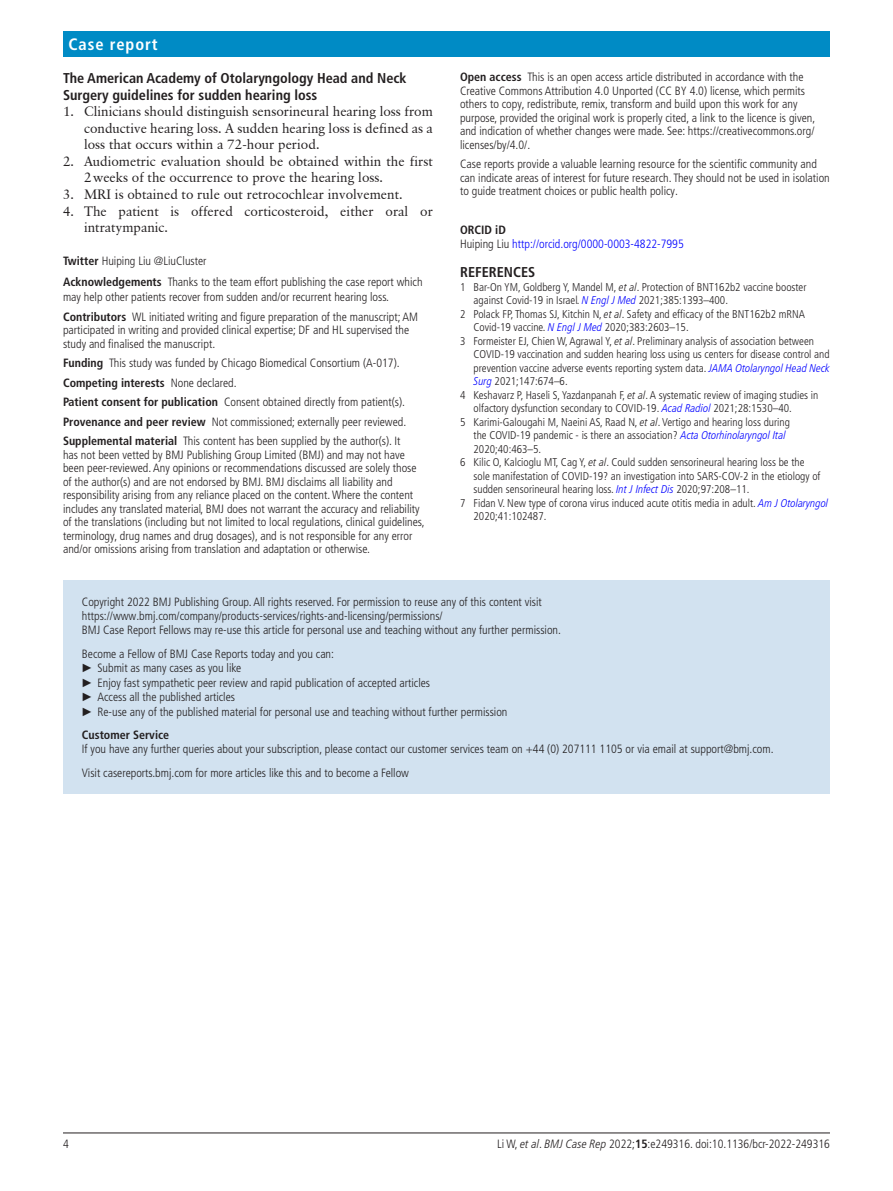
<style>
.page{position:relative;width:893px;height:1191px;background:#fff}
.page>*{position:absolute;margin:0;border:0;box-sizing:border-box;transform-origin:0 0}
.t1{font:700 condensed 16.5px "Frutiger LT Pro";letter-spacing:.055em;color:#fff}
.t2{font:700 condensed 14.25px/17.2px "Frutiger LT Pro";color:#231f20}
.t3{font:700 condensed 14.25px "Frutiger LT Std";color:#231f20}
.t4{font:13.5px/16.5px "Classical Garamond BT";color:#231f20}
.t5{font:300 condensed 12px/13.5px "Frutiger LT Pro";color:#231f20}
.t6{font:300 condensed 12px/13.5px "Frutiger LT Pro";color:#00f}
.t7{font:700 condensed 12px "Frutiger LT Pro";color:#231f20}
.t8{font:300 condensed 11.25px "Frutiger LT Pro";color:#231f20}
.s1{font-weight:700}
.s2{font-weight:700;color:#231f20}
.s3{color:#231f20}
.s4{font-style:italic}
.s5{font-style:italic;color:#00f}
.s6{font-family:"Arial";font-weight:400;font-stretch:normal}
</style>
<div class="page">
<hr style="left:63px;top:1132px;width:767px;height:1px;background:#231f20">
<div style="left:63px;top:31px;width:767px;height:25px;background:#008bc5"></div>
<div style="left:63px;top:580px;width:767px;height:213px;background:#d2e2f0"></div>
<h1 class="t1" style="left:69px;top:34px;width:91px">Case report</h1>
<p class="t2" style="left:63px;top:69px;width:345px">The American Academy of Otolaryngology Head and Neck<br>Surgery guidelines for sudden hearing loss</p>
<p class="t4" style="left:84px;top:103px;width:350px;text-align:justify;text-indent:-21px">1. Clinicians should distinguish sensorineural hearing loss from conductive hearing loss. A sudden hearing loss is defined as a loss that occurs within a 72-hour period.</p>
<p class="t4" style="left:84px;top:153px;width:350px;text-indent:-21px">2. Audiometric evaluation should be obtained within the first<br>2weeks of the occurrence to prove the hearing loss.</p>
<p class="t4" style="left:63px;top:186px;width:341px">3. MRI is obtained to rule out retrocochlear involvement.</p>
<p class="t4" style="left:84px;top:202px;width:350px;text-indent:-21px">4. The patient is offered corticosteroid, either oral or intratympanic.</p>
<p class="t5" style="left:63px;top:250px;width:361px;line-height:21px"><span class="s1">Twitter</span> Huiping Liu @LiuCluster<br><span class="s1">Acknowledgements</span> Thanks to the team effort publishing the case report which</p>
<p class="t5" style="left:63px;top:287px;width:357px;line-height:19.5px">may help other patients recover from sudden and/or recurrent hearing loss.<br><span class="s1">Contributors</span> WL initiated writing and figure preparation of the manuscript; AM</p>
<p class="t5" style="left:63px;top:323px;width:348px">participated in writing and provided clinical expertise; DF and HL supervised the study and finalised the manuscript.</p>
<p class="t5" style="left:63px;top:353px;width:345px;line-height:19.5px"><span class="s1">Funding</span> This study was funded by Chicago Biomedical Consortium (A-017).<br><span class="s1">Competing interests</span> None declared.<br><span class="s1">Patient consent for publication</span> Consent obtained directly from patient(s).<br><span class="s1">Provenance and peer review</span> Not commissioned; externally peer reviewed.<br><span class="s1">Supplemental material</span> This content has been supplied by the author(s). It</p>
<p class="t5" style="left:63px;top:448px;width:363px">has not been vetted by BMJ Publishing Group Limited (BMJ) and may not have been peer-reviewed. Any opinions or recommendations discussed are solely those of the author(s) and are not endorsed by BMJ. BMJ disclaims all liability and responsibility arising from any reliance placed on the content. Where the content includes any translated material, BMJ does not warrant the accuracy and reliability of the translations (including but not limited to local regulations, clinical guidelines, terminology, drug names and drug dosages), and is not responsible for any error and/or omissions arising from translation and adaptation or otherwise.</p>
<p class="t5" style="left:460px;top:70px;width:357px"><span class="s1">Open access</span> This is an open access article distributed in accordance with the Creative Commons Attribution 4.0 Unported (CC BY 4.0) license, which permits others to copy, redistribute, remix, transform and build upon this work for any purpose, provided the original work is properly cited, a link to the licence is given, and indication of whether changes were made. See: https://creativecommons.org/ licenses/by/4.0/.</p>
<p class="t5" style="left:460px;top:157px;width:371px">Case reports provide a valuable learning resource for the scientific community and can indicate areas of interest for future research. They should not be used in isolation to guide treatment choices or public health policy.</p>
<p class="t6" style="left:460px;top:223px;width:225px"><span class="s2">ORCID iD<br></span><span class="s3">Huiping Liu</span> http://orcid.org/0000-0003-4822-7995</p>
<p class="t3" style="left:460px;top:264px;width:77px">REFERENCES</p>
<p class="t8" style="left:460px;top:280px;width:348px">1 Bar-On YM, Goldberg Y, Mandel M, <span class="s4">et al</span>. Protection of BNT162b2 vaccine booster</p>
<p class="t8" style="left:474px;top:294px;width:256px">against Covid-19 in Israel. <span class="s5">N Engl J Med</span> 2021;385:1393–400.</p>
<p class="t8" style="left:460px;top:307px;width:347px">2 Polack FP, Thomas SJ, Kitchin N, <span class="s4">et al</span>. Safety and efficacy of the BNT162b2 mRNA</p>
<p class="t8" style="left:474px;top:321px;width:217px">Covid-19 vaccine. <span class="s5">N Engl J Med</span> 2020;383:2603–15.</p>
<p class="t8" style="left:460px;top:334px;width:355px">3 Formeister EJ, Chien W, Agrawal Y, <span class="s4">et al</span>. Preliminary analysis of association between</p>
<p class="t8" style="left:474px;top:348px;width:358px">COVID-19 vaccination and sudden hearing loss using us centers for disease control and</p>
<p class="t8" style="left:474px;top:361px;width:358px">prevention vaccine adverse events reporting system data. <span class="s5">JAMA Otolaryngol Head Neck</span></p>
<p class="t8" style="left:474px;top:375px;width:96px"><span class="s5">Surg</span> 2021;147:674–6.</p>
<p class="t8" style="left:460px;top:388px;width:360px">4 Keshavarz P, Haseli S, Yazdanpanah F, <span class="s4">et al</span>. A systematic review of imaging studies in</p>
<p class="t8" style="left:474px;top:402px;width:320px">olfactory dysfunction secondary to COVID-19. <span class="s5">Acad Radiol</span> 2021;28:1530–40.</p>
<p class="t8" style="left:460px;top:415px;width:331px">5 Karimi-Galougahi M, Naeini AS, Raad N, <span class="s4">et al</span>. Vertigo and hearing loss during</p>
<p class="t8" style="left:474px;top:429px;width:314px">the COVID-19 pandemic - is there an association? <span class="s5">Acta Otorhinolaryngol Ital</span></p>
<p class="t8" style="left:474px;top:442px;width:69px">2020;40:463–5.</p>
<p class="t8" style="left:460px;top:456px;width:346px">6 Kilic O, Kalcioglu MT, Cag Y, <span class="s4">et al</span>. Could sudden sensorineural hearing loss be the</p>
<p class="t8" style="left:474px;top:469px;width:348px">sole manifestation of COVID-19? an investigation into SARS-COV-2 in the etiology of</p>
<p class="t8" style="left:474px;top:483px;width:277px">sudden sensorineural hearing loss. <span class="s5">Int J Infect Dis</span> 2020;97:208–11.</p>
<p class="t8" style="left:460px;top:496px;width:370px">7 Fidan V. New type of corona virus induced acute otitis media in adult. <span class="s5">Am J Otolaryngol</span></p>
<p class="t8" style="left:474px;top:510px;width:74px">2020;41:102487.</p>
<p class="t5" style="left:82px;top:594px;width:481px;line-height:14.4px">Copyright 2022 BMJ Publishing Group. All rights reserved. For permission to reuse any of this content visit https://www.bmj.com/company/products-services/rights-and-licensing/permissions/<br>BMJ Case Report Fellows may re-use this article for personal use and teaching without any further permission.</p>
<p class="t5" style="left:81px;top:646px;width:428px;line-height:14.4px">Become a Fellow of BMJ Case Reports today and you can:<br><span class="s6">►</span> Submit as many cases as you like<br><span class="s6">►</span> Enjoy fast sympathetic peer review and rapid publication of accepted articles<br><span class="s6">►</span> Access all the published articles<br><span class="s6">►</span> Re-use any of the published material for personal use and teaching without further permission</p>
<p class="t7" style="left:82px;top:727px;width:89px">Customer Service</p>
<p class="t5" style="left:82px;top:737px;width:693px;line-height:23.4px">If you have any further queries about your subscription, please contact our customer services team on +44 (0) 207111 1105 or via email at support@bmj.com.<br>Visit casereports.bmj.com for more articles like this and to become a Fellow</p>
<p class="t5" style="left:63px;top:1136px;width:7px">4</p>
<p class="t5" style="left:497px;top:1136px;width:334px">Li W, <span class="s4">et al</span>. <span class="s4">BMJ Case Rep</span> 2022;<span class="s1">15</span>:e249316. doi:10.1136/bcr-2022-249316</p>
</div>
